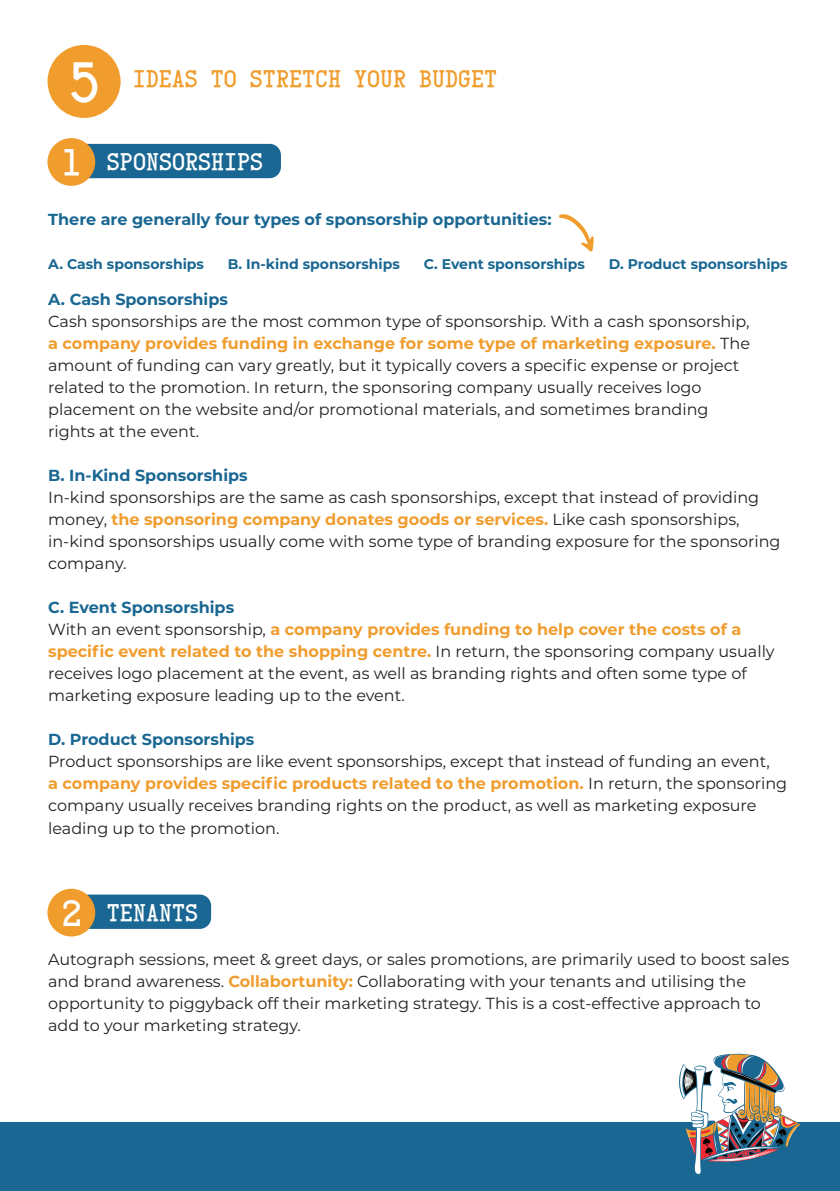
<style>
.page{position:relative;width:840px;height:1191px;background:#fff}
.page>*{position:absolute;margin:0;border:0;box-sizing:border-box;transform-origin:0 0}
.t1{font:47px "Card Characters";color:#fff}
.t2{font:30.8px "Card Characters";color:#fff}
.t3{font:20px "Card Characters";color:#f09d2e}
.t4{font:20px "Card Characters";color:#fff}
.t5{font:16px/22px "Montserrat";color:#231f20}
.t6{font:700 16px "Montserrat";color:#196792}
.t7{font:700 14px "Montserrat";color:#196792}
.s1{font-weight:700;color:#f09d2e}
.s2{font-weight:700;color:#196792}
.s3{font-size:30.8px}
</style>
<div class="page">
<div style="left:76px;top:144px;width:205px;height:34px;background:#196792;border-radius:11px"></div>
<svg style="left:559px;top:214px;width:34px;height:38px"></svg>
<div style="left:0;top:1122px;width:839px;height:69px;background:#196792"></div>
<svg style="left:679px;top:1053px;width:121px;height:122px"></svg>
<div style="left:47px;top:45px;width:73px;height:73px;background:#f09d2e;border-radius:50%"></div>
<div style="left:47px;top:138px;width:48px;height:48px;background:#f09d2e;border-radius:50%"></div>
<div style="left:76px;top:894px;width:135px;height:35px;background:#196792;border-radius:11px"></div>
<div style="left:47px;top:888px;width:48px;height:48px;background:#f09d2e;border-radius:50%"></div>
<h1 class="t1" style="left:69px;top:52px;width:32px">5</h1>
<p class="t3" style="left:133px;top:66px;width:365px">IDEAS TO STRETCH YOUR BUDGET</p>
<h2 class="t2" style="left:62px;top:143px;width:21px">1</h2>
<p class="t4" style="left:107px;top:149px;width:158px">SPONSORSHIPS</p>
<p class="t6" style="left:48px;top:207px;width:504px">There are generally four types of sponsorship opportunities:</p>
<p class="t7" style="left:48px;top:254px;width:157px">A. Cash sponsorships</p>
<p class="t7" style="left:228px;top:254px;width:173px">B. In-kind sponsorships</p>
<p class="t7" style="left:423px;top:254px;width:163px">C. Event sponsorships</p>
<p class="t7" style="left:608px;top:254px;width:180px">D. Product sponsorships</p>
<p class="t6" style="left:48px;top:288px;width:181px">A. Cash Sponsorships</p>
<p class="t5" style="left:48px;top:310px;width:703px">Cash sponsorships are the most common type of sponsorship. With a cash sponsorship, <span class="s1">a company provides funding in exchange for some type of marketing exposure.</span> The amount of funding can vary greatly, but it typically covers a specific expense or project related to the promotion. In return, the sponsoring company usually receives logo placement on the website and/or promotional materials, and sometimes branding rights at the event.</p>
<p class="t6" style="left:48px;top:464px;width:201px">B. In-Kind Sponsorships</p>
<p class="t5" style="left:48px;top:486px;width:733px">In-kind sponsorships are the same as cash sponsorships, except that instead of providing money, <span class="s1">the sponsoring company donates goods or services.</span> Like cash sponsorships, in-kind sponsorships usually come with some type of branding exposure for the sponsoring company.</p>
<p class="t5" style="left:48px;top:596px;width:727px"><span class="s2">C. Event Sponsorships<br></span>With an event sponsorship, <span class="s1">a company provides funding to help cover the costs of a specific event related to the shopping centre.</span> In return, the sponsoring company usually receives logo placement at the event, as well as branding rights and often some type of marketing exposure leading up to the event.</p>
<p class="t6" style="left:48px;top:728px;width:208px">D. Product Sponsorships</p>
<p class="t5" style="left:48px;top:750px;width:740px">Product sponsorships are like event sponsorships, except that instead of funding an event,<br><span class="s1">a company provides specific products related to the promotion.</span> In return, the sponsoring company usually receives branding rights on the product, as well as marketing exposure leading up to the promotion.</p>
<p class="t4" style="left:62px;top:900px;width:138px"><span class="s3">2</span> TENANTS</p>
<p class="t5" style="left:48px;top:947px;width:742px">Autograph sessions, meet &amp; greet days, or sales promotions, are primarily used to boost sales and brand awareness. <span class="s1">Collabortunity:</span> Collaborating with your tenants and utilising the opportunity to piggyback off their marketing strategy. This is a cost-effective approach to add to your marketing strategy.</p>
</div>
